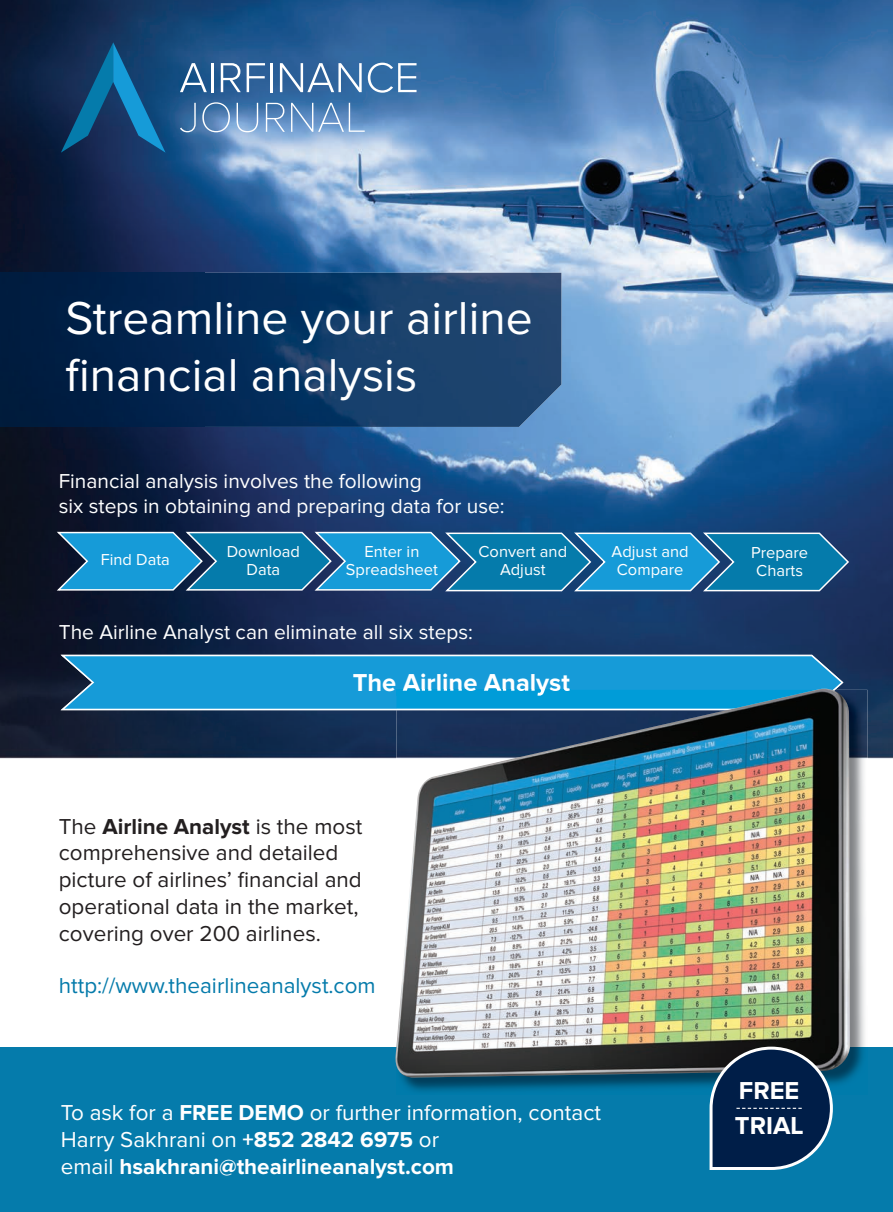
<style>
.page{position:relative;width:893px;height:1212px;background:#fff}
.page>*{position:absolute;margin:0;border:0;box-sizing:border-box;transform-origin:0 0}
.t1{font:47.85px/57.4px "Proxima Nova";color:#fff}
.t2{font:700 25.35px/34.8px "Proxima Nova";color:#fff}
.t3{font:22.35px/26.8px "Proxima Nova";color:#231f20}
.t4{font:22.35px/26.8px "Proxima Nova";color:#fff}
.t5{font:22.35px "Proxima Nova";color:#057bab}
.t6{font:21px/25px "Proxima Nova";color:#fff}
.t7{font:16.5px/18px "Proxima Nova";color:#fff;text-align:center}
.s1{font-weight:700}
</style>
<div class="page">
<img style="left:0;top:0;width:893px;height:758px">
<svg style="left:61px;top:655px;width:782px;height:55px;background:#219bd4"></svg>
<svg style="left:55px;top:530px;width:795px;height:62px;background:#1f84b5"></svg>
<div style="left:0;top:1047px;width:893px;height:165px;background:#057bab"></div>
<img style="left:0;top:273px;width:561px;height:154px">
<svg style="left:0;top:16px;width:833px;height:137px;background:#416fa0"></svg>
<img style="left:401px;top:690px;width:466px;height:402px">
<img style="left:395px;top:689px;width:455px;height:389px">
<svg style="left:708px;top:1045px;width:126px;height:125px;background:#173759"></svg>
<h1 class="t1" style="left:66px;top:291px;width:469px">Streamline your airline financial analysis</h1>
<p class="t6" style="left:59px;top:469px;width:447px">Financial analysis involves the following<br>six steps in obtaining and preparing data for use:</p>
<p class="t7" style="left:101px;top:552px;width:71px">Find Data</p>
<p class="t7" style="left:227px;top:543px;width:75px">Download<br>Data</p>
<p class="t7" style="left:346px;top:543px;width:93px">Enter in<br>Spreadsheet</p>
<p class="t7" style="left:478px;top:543px;width:90px">Convert and<br>Adjust</p>
<p class="t7" style="left:612px;top:543px;width:78px">Adjust and<br>Compare</p>
<p class="t6" style="left:59px;top:620px;width:416px">The Airline Analyst can eliminate all six steps:</p>
<p class="t2" style="left:353px;top:666px;width:219px">The Airline Analyst</p>
<p class="t7" style="left:751px;top:544px;width:59px">Prepare<br>Charts</p>
<p class="t3" style="left:59px;top:813px;width:305px">The <span class="s1">Airline Analyst</span> is the most comprehensive and detailed picture of airlines’ financial and operational data in the market, covering over 200 airlines.</p>
<p class="t5" style="left:59px;top:975px;width:318px">http://www.theairlineanalyst.com</p>
<p class="t4" style="left:61px;top:1100px;width:542px">To ask for a <span class="s1">FREE DEMO</span> or further information, contact<br>Harry Sakhrani on <span class="s1">+852 2842 6975</span> or<br>email <span class="s1">hsakhrani@theairlineanalyst.com</span></p>
<p class="t2" style="left:735px;top:1074px;width:70px">FREE<br>TRIAL</p>
</div>
